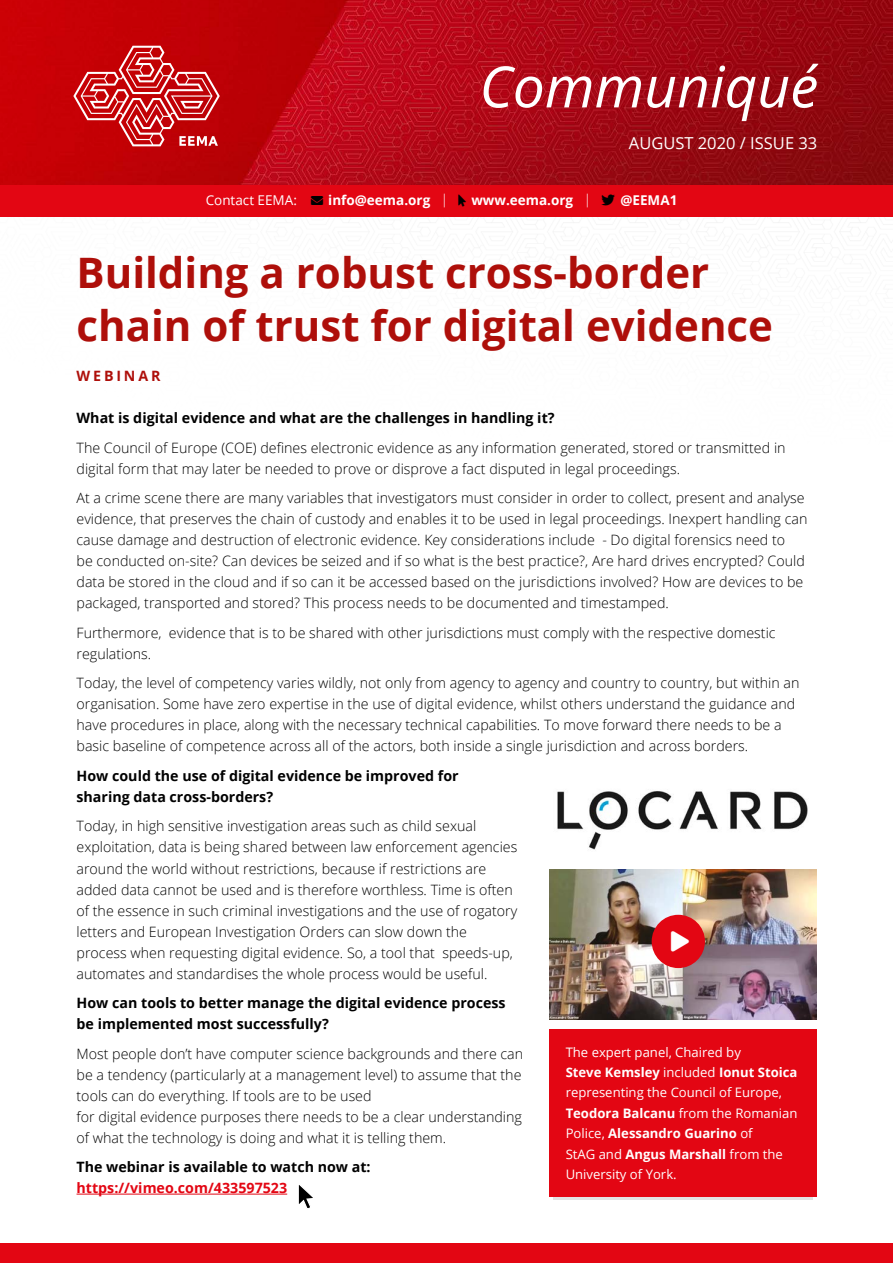
<style>
.page{position:relative;width:893px;height:1263px;background:#fff}
.page>*{position:absolute;margin:0;border:0;box-sizing:border-box;transform-origin:0 0}
.t1{font:italic 57px "Open Sans";color:#fff}
.t2{font:700 42px/52.5px "Open Sans";color:#ae0f0a}
.t3{font:16.5px "Open Sans";color:#fff}
.t4{font:300 14.25px/21px "Open Sans";color:#000}
.t5{font:700 14.25px/21px "Open Sans";color:#000}
.t6{font:700 14.25px "Open Sans";color:#e30613}
.t7{font:700 14.25px "Open Sans";letter-spacing:.2em;color:#ae0f0a}
.t8{font:700 13.5px "Open Sans";color:#fff}
.t9{font:13.05px/20.4px "Open Sans";color:#fff}
.s1{font-weight:400}
.s2{color:#000}
.s3{font-weight:300}
.s4{font-weight:700}
</style>
<div class="page">
<img style="left:0;top:0;width:893px;height:186px">
<hr style="left:77px;top:1194px;width:210px;height:1px;background:#e30613">
<svg style="left:73px;top:46px;width:147px;height:100px;background:#ce3337"></svg>
<div style="left:0;top:1244px;width:893px;height:19px;background:#e30613"></div>
<div style="left:0;top:186px;width:893px;height:31px;background:#e30613"></div>
<svg style="left:553px;top:1196px;width:259px;height:4px"></svg>
<svg style="left:298px;top:1185px;width:15px;height:24px"></svg>
<img style="left:549px;top:870px;width:267px;height:149px">
<img style="left:557px;top:791px;width:251px;height:59px">
<div style="left:549px;top:1029px;width:267px;height:167px;background:#e30613"></div>
<div style="left:652px;top:915px;width:53px;height:53px;background:#e30613;border-radius:50%"></div>
<h1 class="t1" style="left:479px;top:48px;width:340px">Communiqué</h1>
<p class="t3" style="left:629px;top:131px;width:190px">AUGUST 2020 / ISSUE 33</p>
<p class="t8" style="left:206px;top:191px;width:473px"><span class="s1">Contact EEMA:</span> <span class="s2">■❖●□</span> info@eema.org <span class="s3">|</span> <span class="s2">□◆▲□■▼</span> www.eema.org <span class="s3">|</span> <span class="s2">▼▼</span> @EEMA1</p>
<h2 class="t2" style="left:77px;top:245px;width:698px">Building a robust cross-border chain of trust for digital evidence</h2>
<p class="t7" style="left:77px;top:365px;width:85px">WEBINAR</p>
<p class="t5" style="left:77px;top:407px;width:480px">What is digital evidence and what are the challenges in handling it?</p>
<p class="t4" style="left:77px;top:437px;width:711px">The Council of Europe (COE) defines electronic evidence as any information generated, stored or transmitted in digital form that may later be needed to prove or disprove a fact disputed in legal proceedings.</p>
<p class="t4" style="left:77px;top:487px;width:732px">At a crime scene there are many variables that investigators must consider in order to collect, present and analyse evidence, that preserves the chain of custody and enables it to be used in legal proceedings. Inexpert handling can cause damage and destruction of electronic evidence. Key considerations include - Do digital forensics need to<br>be conducted on-site? Can devices be seized and if so what is the best practice?, Are hard drives encrypted? Could data be stored in the cloud and if so can it be accessed based on the jurisdictions involved? How are devices to be packaged, transported and stored? This process needs to be documented and timestamped.</p>
<p class="t4" style="left:77px;top:622px;width:701px">Furthermore, evidence that is to be shared with other jurisdictions must comply with the respective domestic regulations.</p>
<p class="t4" style="left:77px;top:672px;width:724px">Today, the level of competency varies wildly, not only from agency to agency and country to country, but within an organisation. Some have zero expertise in the use of digital evidence, whilst others understand the guidance and have procedures in place, along with the necessary technical capabilities. To move forward there needs to be a basic baseline of competence across all of the actors, both inside a single jurisdiction and across borders.</p>
<p class="t5" style="left:77px;top:765px;width:384px">How could the use of digital evidence be improved for sharing data cross-borders?</p>
<p class="t4" style="left:77px;top:815px;width:442px">Today, in high sensitive investigation areas such as child sexual exploitation, data is being shared between law enforcement agencies around the world without restrictions, because if restrictions are added data cannot be used and is therefore worthless. Time is often of the essence in such criminal investigations and the use of rogatory letters and European Investigation Orders can slow down the process when requesting digital evidence. So, a tool that speeds-up, automates and standardises the whole process would be useful.</p>
<p class="t5" style="left:77px;top:992px;width:431px">How can tools to better manage the digital evidence process be implemented most successfully?</p>
<p class="t4" style="left:77px;top:1042px;width:448px">Most people don’t have computer science backgrounds and there can be a tendency (particularly at a management level) to assume that the tools can do everything. If tools are to be used<br>for digital evidence purposes there needs to be a clear understanding of what the technology is doing and what it is telling them.</p>
<p class="t5" style="left:77px;top:1156px;width:296px">The webinar is available to watch now at:</p>
<p class="t6" style="left:77px;top:1178px;width:212px">https://vimeo.com/433597523</p>
<p class="t9" style="left:566px;top:1041px;width:233px">The expert panel, Chaired by<br><span class="s4">Steve Kemsley</span> included <span class="s4">Ionut Stoica </span>representing the Council of Europe,<br><span class="s4">Teodora Balcanu</span> from the Romanian<br>Police, <span class="s4">Alessandro Guarino</span> of<br>StAG and <span class="s4">Angus Marshall</span> from the<br>University of York.</p>
</div>
